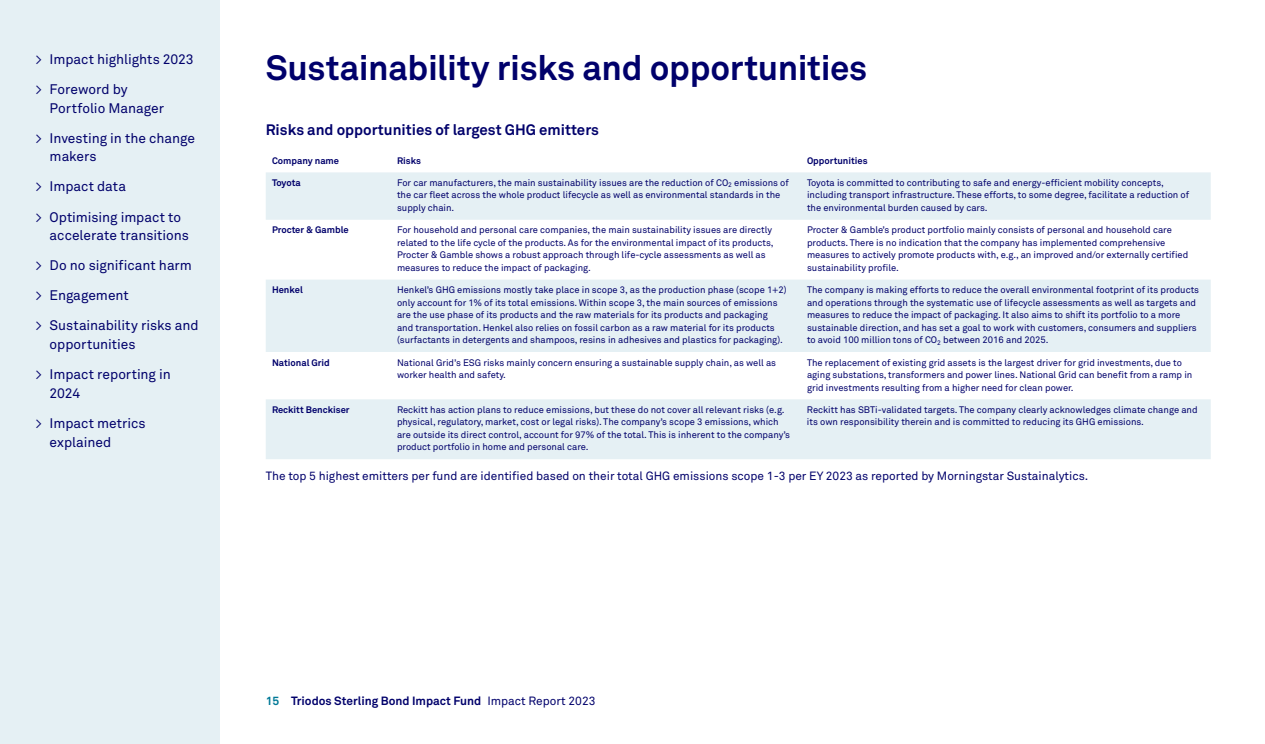
<style>
.page{position:relative;width:1265px;height:744px;background:#fff}
.page>*{position:absolute;margin:0;border:0;box-sizing:border-box;transform-origin:0 0}
.t1{font:700 34.75px "Akkurat Pro";letter-spacing:-.01em;color:#00006b}
.t2{font:700 15px "Akkurat Pro";color:#00006b}
.t3{font:13.75px/30px "Akkurat Pro";letter-spacing:-.005em;color:#00006b}
.t4{font:11.88px "Akkurat Pro";color:#00006b}
.t5{font:700 11.88px "Akkurat Pro";color:#00006b}
.t6{font:9.38px/12.5px "Akkurat Pro";color:#00006b}
.t7{font:700 9.38px "Akkurat Pro";color:#00006b}
.s1{color:#007997}
.s2{font-weight:400}
</style>
<div class="page">
<div style="left:0;top:0;width:220px;height:744px;background:#e5f0f4"></div>
<svg style="left:266px;top:172px;width:945px;height:287px;fill:#e5f0f4"></svg>
<h3 class="t3" style="left:35px;top:44px;width:160px">&gt; Impact highlights 2023 &gt; Foreword by</h3>
<h3 class="t3" style="left:35px;top:93px;width:161px;text-indent:14px">Portfolio Manager<br>&gt; Investing in the change</h3>
<h3 class="t3" style="left:35px;top:142px;width:147px;text-indent:14px">makers<br>&gt; Impact data<br>&gt; Optimising impact to</h3>
<h3 class="t3" style="left:35px;top:220px;width:165px;text-indent:14px">accelerate transitions &gt; Do no significant harm &gt; Engagement<br>&gt; Sustainability risks and</h3>
<h3 class="t3" style="left:35px;top:329px;width:137px;text-indent:14px">opportunities<br>&gt; Impact reporting in</h3>
<h3 class="t3" style="left:35px;top:378px;width:112px;text-indent:14px">2024<br>&gt; Impact metrics</h3>
<h3 class="t3" style="left:50px;top:427px;width:63px">explained</h3>
<h1 class="t1" style="left:266px;top:46px;width:603px">Sustainability risks and opportunities</h1>
<h2 class="t2" style="left:266px;top:120px;width:335px">Risks and opportunities of largest GHG emitters</h2>
<p class="t7" style="left:272px;top:154px;width:69px">Company name</p>
<p class="t7" style="left:397px;top:154px;width:25px">Risks</p>
<p class="t7" style="left:807px;top:154px;width:62px">Opportunities</p>
<p class="t7" style="left:272px;top:177px;width:30px">Toyota</p>
<p class="t6" style="left:397px;top:176px;width:393px">For car manufacturers, the main sustainability issues are the reduction of CO<sub>2</sub> emissions of the car fleet across the whole product lifecycle as well as environmental standards in the supply chain.</p>
<p class="t6" style="left:807px;top:176px;width:384px">Toyota is committed to contributing to safe and energy-efficient mobility concepts, including transport infrastructure. These efforts, to some degree, facilitate a reduction of the environmental burden caused by cars.</p>
<p class="t7" style="left:272px;top:224px;width:78px">Procter &amp; Gamble</p>
<p class="t6" style="left:397px;top:224px;width:378px">For household and personal care companies, the main sustainability issues are directly related to the life cycle of the products. As for the environmental impact of its products, Procter &amp; Gamble shows a robust approach through life-cycle assessments as well as measures to reduce the impact of packaging.</p>
<p class="t6" style="left:807px;top:224px;width:383px">Procter &amp; Gamble’s product portfolio mainly consists of personal and household care products. There is no indication that the company has implemented comprehensive measures to actively promote products with, e.g., an improved and/or externally certified sustainability profile.</p>
<p class="t7" style="left:272px;top:284px;width:32px">Henkel</p>
<p class="t6" style="left:397px;top:284px;width:391px">Henkel’s GHG emissions mostly take place in scope 3, as the production phase (scope 1+2) only account for 1% of its total emissions. Within scope 3, the main sources of emissions are the use phase of its products and the raw materials for its products and packaging<br>and transportation. Henkel also relies on fossil carbon as a raw material for its products (surfactants in detergents and shampoos, resins in adhesives and plastics for packaging).</p>
<p class="t6" style="left:807px;top:284px;width:394px">The company is making efforts to reduce the overall environmental footprint of its products and operations through the systematic use of lifecycle assessments as well as targets and measures to reduce the impact of packaging. It also aims to shift its portfolio to a more sustainable direction, and has set a goal to work with customers, consumers and suppliers to avoid 100 million tons of CO<sub>2</sub> between 2016 and 2025.</p>
<p class="t7" style="left:272px;top:356px;width:59px">National Grid</p>
<p class="t6" style="left:397px;top:356px;width:381px">National Grid’s ESG risks mainly concern ensuring a sustainable supply chain, as well as worker health and safety.</p>
<p class="t6" style="left:807px;top:356px;width:387px">The replacement of existing grid assets is the largest driver for grid investments, due to aging substations, transformers and power lines. National Grid can benefit from a ramp in grid investments resulting from a higher need for clean power.</p>
<p class="t7" style="left:272px;top:404px;width:79px">Reckitt Benckiser</p>
<p class="t6" style="left:397px;top:403px;width:395px">Reckitt has action plans to reduce emissions, but these do not cover all relevant risks (e.g. physical, regulatory, market, cost or legal risks). The company’s scope 3 emissions, which are outside its direct control, account for 97% of the total. This is inherent to the company’s product portfolio in home and personal care.</p>
<p class="t6" style="left:807px;top:403px;width:392px">Reckitt has SBTi-validated targets. The company clearly acknowledges climate change and its own responsibility therein and is committed to reducing its GHG emissions.</p>
<p class="t4" style="left:266px;top:469px;width:824px">The top 5 highest emitters per fund are identified based on their total GHG emissions scope 1-3 per EY 2023 as reported by Morningstar Sustainalytics.</p>
<p class="t5" style="left:266px;top:693px;width:331px"><span class="s1">15</span> Triodos Sterling Bond Impact Fund <span class="s2">Impact Report 2023</span></p>
</div>
